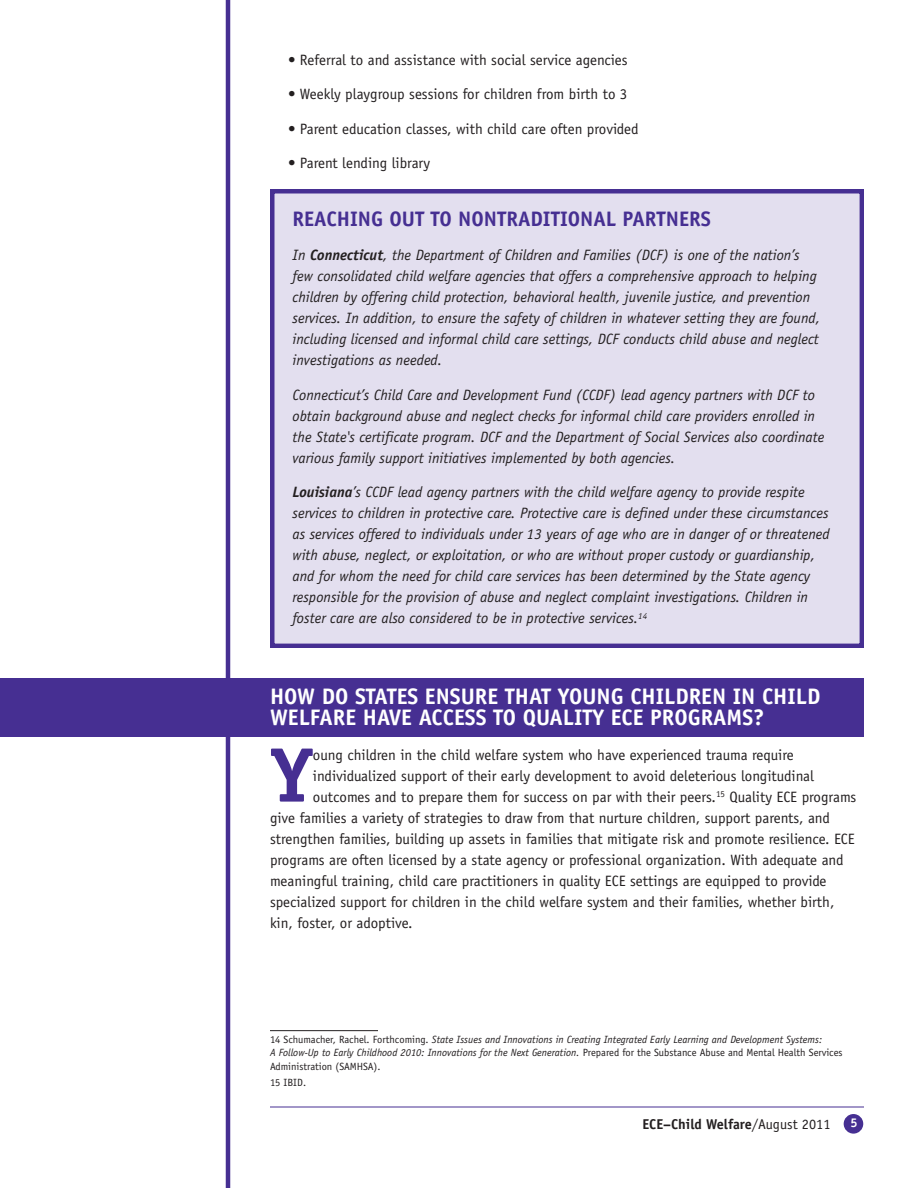
<style>
.page{position:relative;width:918px;height:1188px;background:#fff}
.page>*{position:absolute;margin:0;border:0;box-sizing:border-box;transform-origin:0 0}
.t1{font:700 77.4px "Officina Serif";color:#462f92}
.t2{font:700 22.5px/21px "Officina Sans";color:#fff}
.t3{font:700 21px "Officina Sans";color:#462f92}
.t4{font:italic 15px/21px "Officina Sans";color:#231f20}
.t5{font:15px "Officina Sans";color:#231f20}
.t6{font:700 14.25px "Officina Sans";color:#231f20}
.t7{font:700 12.75px "Officina Sans";color:#fff}
.t8{font:italic 10.5px/13.5px "Officina Sans";color:#231f20}
.t9{font:10.5px "Officina Sans";color:#231f20}
.s1{font-weight:700}
.s2{font-style:normal}
.s3{font-weight:400}
</style>
<div class="page">
<div style="left:0;top:678px;width:864px;height:58px;background:#462f92"></div>
<div style="left:844px;top:1114px;width:19px;height:20px;background:#462f92;border-radius:50%"></div>
<hr style="left:226px;top:0;width:4px;height:1188px;background:#462f92">
<hr style="left:270px;top:1107px;width:594px;height:1px;background:#462f92">
<div style="left:274px;top:194px;width:586px;height:450px;background:#e3dfef"></div>
<div style="left:270px;top:189px;width:594px;height:459px;border:4px solid #462f92"></div>
<hr style="left:270px;top:1030px;width:108px;height:1px;background:#231f20">
<p class="t5" style="left:288px;top:54px;width:341px">• Referral to and assistance with social service agencies</p>
<p class="t5" style="left:288px;top:88px;width:341px">• Weekly playgroup sessions for children from birth to 3</p>
<p class="t5" style="left:288px;top:123px;width:352px">• Parent education classes, with child care often provided</p>
<p class="t5" style="left:288px;top:157px;width:143px">• Parent lending library</p>
<h3 class="t3" style="left:293px;top:211px;width:420px">REACHING OUT TO NONTRADITIONAL PARTNERS</h3>
<p class="t4" style="left:293px;top:246px;width:529px">In <span class="s1">Connecticut</span>, the Department of Children and Families (DCF) is one of the nation’s few consolidated child welfare agencies that offers a comprehensive approach to helping children by offering child protection, behavioral health, juvenile justice, and prevention services. In addition, to ensure the safety of children in whatever setting they are found, including licensed and informal child care settings, DCF conducts child abuse and neglect investigations as needed.</p>
<p class="t4" style="left:293px;top:385px;width:533px">Connecticut’s Child Care and Development Fund (CCDF) lead agency partners with DCF to obtain background abuse and neglect checks for informal child care providers enrolled in the State's certificate program. DCF and the Department of Social Services also coordinate various family support initiatives implemented by both agencies.</p>
<p class="t4" style="left:293px;top:483px;width:539px"><span class="s1">Louisiana</span>’s CCDF lead agency partners with the child welfare agency to provide respite services to children in protective care. Protective care is defined under these circumstances as services offered to individuals under 13 years of age who are in danger of or threatened with abuse, neglect, or exploitation, or who are without proper custody or guardianship, and for whom the need for child care services has been determined by the State agency responsible for the provision of abuse and neglect complaint investigations. Children in foster care are also considered to be in protective services.<sup>14</sup></p>
<h2 class="t2" style="left:270px;top:688px;width:552px">HOW DO STATES ENSURE THAT YOUNG CHILDREN IN CHILD<br>WELFARE HAVE ACCESS TO QUALITY ECE PROGRAMS?</h2>
<p class="t1" style="left:270px;top:746px;width:45px">Y</p>
<p class="t5" style="left:313px;top:749px;width:482px">oung children in the child welfare system who have experienced trauma require</p>
<p class="t5" style="left:313px;top:770px;width:503px">individualized support of their early development to avoid deleterious longitudinal</p>
<p class="t5" style="left:313px;top:791px;width:545px">outcomes and to prepare them for success on par with their peers.<sup>15</sup> Quality ECE programs</p>
<p class="t5" style="left:270px;top:812px;width:561px">give families a variety of strategies to draw from that nurture children, support parents, and</p>
<p class="t5" style="left:270px;top:833px;width:586px">strengthen families, building up assets in families that mitigate risk and promote resilience. ECE</p>
<p class="t5" style="left:270px;top:854px;width:575px">programs are often licensed by a state agency or professional organization. With adequate and</p>
<p class="t5" style="left:270px;top:875px;width:558px">meaningful training, child care practitioners in quality ECE settings are equipped to provide</p>
<p class="t5" style="left:270px;top:896px;width:566px">specialized support for children in the child welfare system and their families, whether birth,</p>
<p class="t5" style="left:270px;top:917px;width:144px">kin, foster, or adoptive.</p>
<p class="t8" style="left:270px;top:1033px;width:574px"><span class="s2">14 Schumacher, Rachel. Forthcoming.</span> State Issues and Innovations in Creating Integrated Early Learning and Development Systems:<br>A Follow-Up to Early Childhood 2010: Innovations for the Next Generation. <span class="s2">Prepared for the Substance Abuse and Mental Health Services<br>Administration (SAMHSA).</span></p>
<p class="t9" style="left:270px;top:1078px;width:38px">15 IBID.</p>
<p class="t6" style="left:642px;top:1118px;width:190px">ECE –Child Welfare<span class="s3">/August 2011</span></p>
<p class="t7" style="left:850px;top:1118px;width:9px">5</p>
</div>
